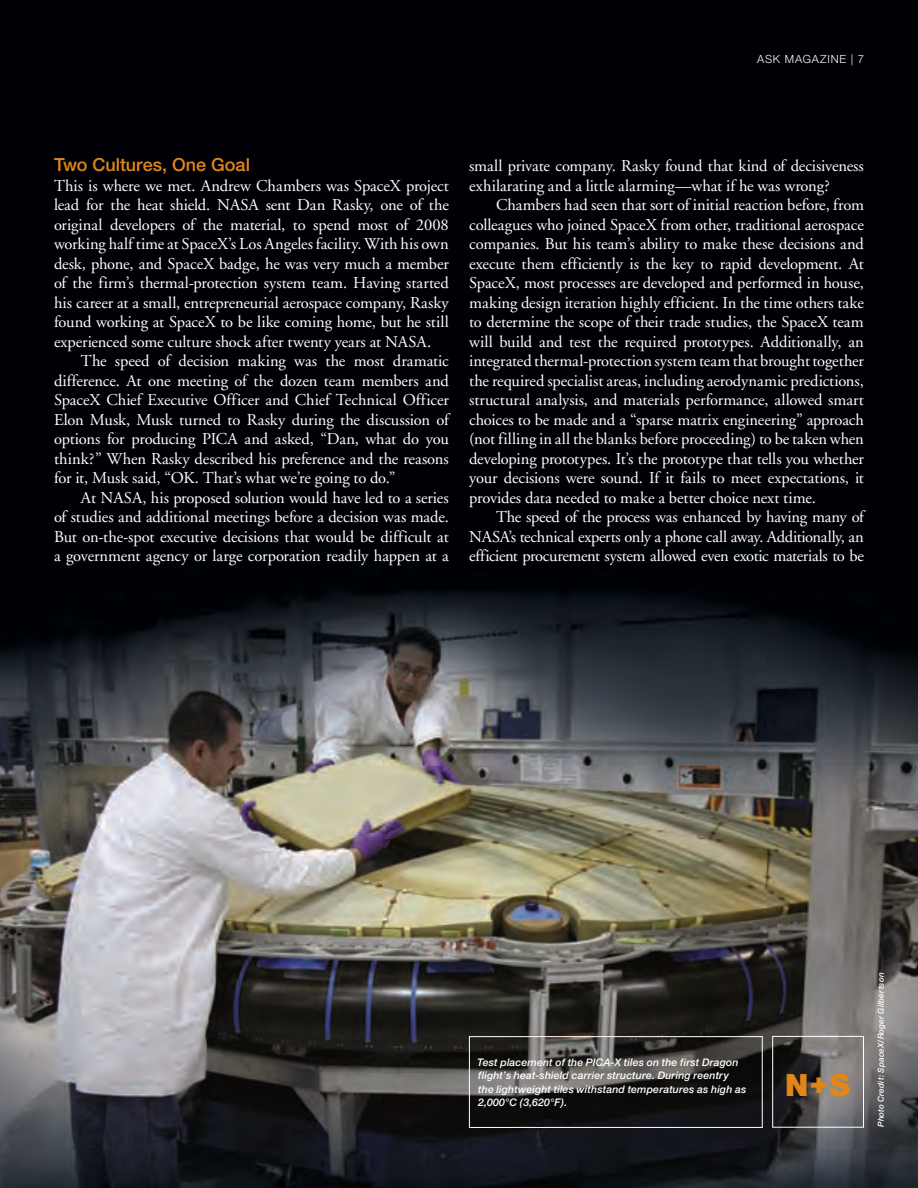
<style>
.page{position:relative;width:918px;height:1188px;background:#fff}
.page>*{position:absolute;margin:0;border:0;box-sizing:border-box;transform-origin:0 0}
.t1{font:900 30.75px "Helvetica Neue";color:#e3861a}
.t2{font:500 18px "Helvetica Neue";color:#e3861a}
.t3{font:16.5px/19.5px "Adobe Garamond";letter-spacing:-.01em;color:#fff;text-align:justify}
.t4{font:300 11.25px "Helvetica Neue";letter-spacing:.075em;color:#fff}
.t5{font:italic 500 10.5px/13.5px "Helvetica Neue";letter-spacing:.015em;color:#fff}
.t6{font:italic 500 8.25px "Helvetica Neue";letter-spacing:.01em;color:#fff}
</style>
<div class="page">
<img style="left:0;top:0;width:918px;height:1188px">
<div style="left:469px;top:1036px;width:294px;height:92px;border:1px solid #fff"></div>
<div style="left:772px;top:1036px;width:92px;height:91px;border:1px solid #fff"></div>
<p class="t4" style="left:757px;top:52px;width:108px">ASK MAGAZINE | 7</p>
<p class="t2" style="left:54px;top:154px;width:198px">Two Cultures, One Goal</p>
<p class="t3" style="left:54px;top:176px;width:396px">This is where we met. Andrew Chambers was SpaceX project lead for the heat shield. NASA sent Dan Rasky, one of the original developers of the material, to spend most of 2008 working half time at SpaceX’s Los Angeles facility. With his own desk, phone, and SpaceX badge, he was very much a member of the firm’s thermal-protection system team. Having started his career at a small, entrepreneurial aerospace company, Rasky found working at SpaceX to be like coming home, but he still experienced some culture shock after twenty years at NASA.</p>
<p class="t3" style="left:54px;top:351px;width:396px;text-indent:27px">The speed of decision making was the most dramatic difference. At one meeting of the dozen team members and SpaceX Chief Executive Officer and Chief Technical Officer Elon Musk, Musk turned to Rasky during the discussion of options for producing PICA and asked, “Dan, what do you think?” When Rasky described his preference and the reasons for it, Musk said, “OK. That’s what we’re going to do.”</p>
<p class="t3" style="left:54px;top:488px;width:396px;text-indent:27px">At NASA, his proposed solution would have led to a series of studies and additional meetings before a decision was made.<br>But on-the-spot executive decisions that would be difficult at a government agency or large corporation readily happen at a</p>
<p class="t3" style="left:469px;top:157px;width:396px">small private company. Rasky found that kind of decisiveness exhilarating and a little alarming—what if he was wrong?</p>
<p class="t3" style="left:469px;top:196px;width:396px;text-indent:27px">Chambers had seen that sort of initial reaction before, from colleagues who joined SpaceX from other, traditional aerospace companies. But his team’s ability to make these decisions and execute them efficiently is the key to rapid development. At SpaceX, most processes are developed and performed in house, making design iteration highly efficient. In the time others take to determine the scope of their trade studies, the SpaceX team will build and test the required prototypes. Additionally, an integrated thermal-protection system team that brought together the required specialist areas, including aerodynamic predictions, structural analysis, and materials performance, allowed smart choices to be made and a “sparse matrix engineering” approach (not filling in all the blanks before proceeding) to be taken when developing prototypes. It’s the prototype that tells you whether your decisions were sound. If it fails to meet expectations, it provides data needed to make a better choice next time.</p>
<p class="t3" style="left:469px;top:508px;width:396px;text-indent:27px">The speed of the process was enhanced by having many of NASA’s technical experts only a phone call away. Additionally, an efficient procurement system allowed even exotic materials to be</p>
<p class="t5" style="left:477px;top:1055px;width:271px">Test placement of the PICA-X tiles on the first Dragon flight’s heat-shield carrier structure. During reentry<br>the lightweight tiles withstand temperatures as high as 2,000°C (3,620°F).</p>
<h1 class="t1" style="left:785px;top:1066px;width:66px">N+S</h1>
<p class="t6" style="left:876px;top:1127px;width:156px;rotate:-90deg">Photo Credit: SpaceX/Roger Gilbertson</p>
</div>
